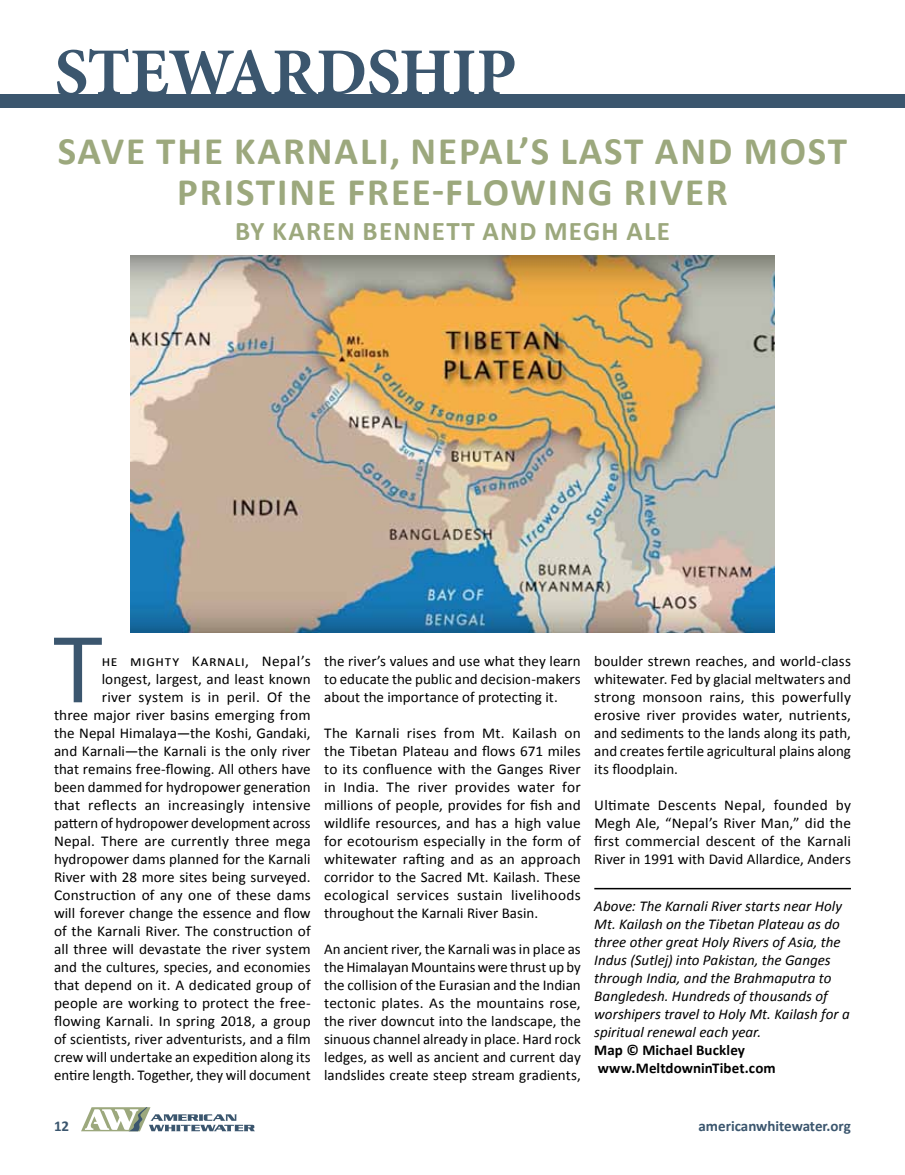
<style>
.page{position:relative;width:905px;height:1175px;background:#fff}
.page>*{position:absolute;margin:0;border:0;box-sizing:border-box;transform-origin:0 0}
.t1{font:95.85px "Myriad Pro";color:#3b566e}
.t2{font:700 67.5px "Minion Pro";letter-spacing:-.01em;color:#3b566e}
.t3{font:700 39px/40.5px "Calibri";letter-spacing:.05em;color:#9ca87d;text-align:center}
.t4{font:700 27px "Calibri";letter-spacing:.05em;color:#9ca87d}
.t5{font:15px/18px "Calibri";letter-spacing:.005em;color:#000;text-align:justify}
.t6{font:italic 15px/18px "Calibri";color:#000}
.t7{font:700 15px/18px "Calibri";letter-spacing:.005em;color:#000}
.t8{font:700 15px "Calibri";color:#3b566e}
</style>
<div class="page">
<img style="left:131px;top:256px;width:643px;height:376px">
<svg style="left:81px;top:1107px;width:174px;height:24px"></svg>
<div style="left:0;top:94px;width:904px;height:14px;background:#3b566e"></div>
<hr style="left:594px;top:888px;width:256px;height:1px;background:#000">
<h2 class="t2" style="left:54px;top:25px;width:459px">STEWARDSHIP</h2>
<h3 class="t3" style="left:58px;top:129px;width:791px">SAVE THE KARNALI, NEPAL’S LAST AND MOST<br>PRISTINE FREE-FLOWING RIVER</h3>
<h3 class="t4" style="left:235px;top:214px;width:436px">BY KAREN BENNETT AND MEGH ALE</h3>
<h1 class="t1" style="left:54px;top:611px;width:49px">T</h1>
<p class="t5" style="left:54px;top:651px;width:258px;text-align:right">he mighty Karnali, Nepal’s longest, largest, and least known<br>river system is in peril. Of the<br>three major river basins emerging from the Nepal Himalaya—the Koshi, Gandaki, and Karnali—the Karnali is the only river that remains free-flowing. All others have been dammed for hydropower generation that reflects an increasingly intensive pattern of hydropower development across Nepal. There are currently three mega hydropower dams planned for the Karnali River with 28 more sites being surveyed.<br>Construction of any one of these dams will forever change the essence and flow of the Karnali River. The construction of all three will devastate the river system and the cultures, species, and economies that depend on it. A dedicated group of people are working to protect the free&shy;flowing Karnali. In spring 2018, a group of scientists, river adventurists, and a film crew will undertake an expedition along its entire length. Together, they will document</p>
<p class="t5" style="left:324px;top:651px;width:258px">the river’s values and use what they learn to educate the public and decision-makers about the importance of protecting it.</p>
<p class="t5" style="left:324px;top:723px;width:258px">The Karnali rises from Mt. Kailash on the Tibetan Plateau and flows 671 miles to its confluence with the Ganges River in India. The river provides water for millions of people, provides for fish and wildlife resources, and has a high value for ecotourism especially in the form of whitewater rafting and as an approach corridor to the Sacred Mt. Kailash. These ecological services sustain livelihoods throughout the Karnali River Basin.</p>
<p class="t5" style="left:324px;top:939px;width:258px">An ancient river, the Karnali was in place as the Himalayan Mountains were thrust up by the collision of the Eurasian and the Indian tectonic plates. As the mountains rose, the river downcut into the landscape, the sinuous channel already in place. Hard rock ledges, as well as ancient and current day landslides create steep stream gradients,</p>
<p class="t5" style="left:594px;top:651px;width:258px">boulder strewn reaches, and world-class whitewater. Fed by glacial meltwaters and strong monsoon rains, this powerfully erosive river provides water, nutrients, and sediments to the lands along its path, and creates fertile agricultural plains along its floodplain.</p>
<p class="t5" style="left:594px;top:795px;width:258px">Ultimate Descents Nepal, founded by Megh Ale, “Nepal’s River Man,” did the first commercial descent of the Karnali River in 1991 with David Allardice, Anders</p>
<p class="t6" style="left:594px;top:896px;width:257px">Above: The Karnali River starts near Holy Mt. Kailash on the Tibetan Plateau as do three other great Holy Rivers of Asia, the Indus (Sutlej) into Pakistan, the Ganges through India, and the Brahmaputra to Bangledesh. Hundreds of thousands of worshipers travel to Holy Mt. Kailash for a spiritual renewal each year.</p>
<p class="t7" style="left:594px;top:1040px;width:183px">MAP © MICHAEL BUCKLEY<br>WWW.MELTDOWNINTIBET.COM</p>
<p class="t8" style="left:54px;top:1116px;width:17px">12</p>
<p class="t8" style="left:698px;top:1116px;width:154px">AMERICANWHITEWATER.ORG</p>
</div>
